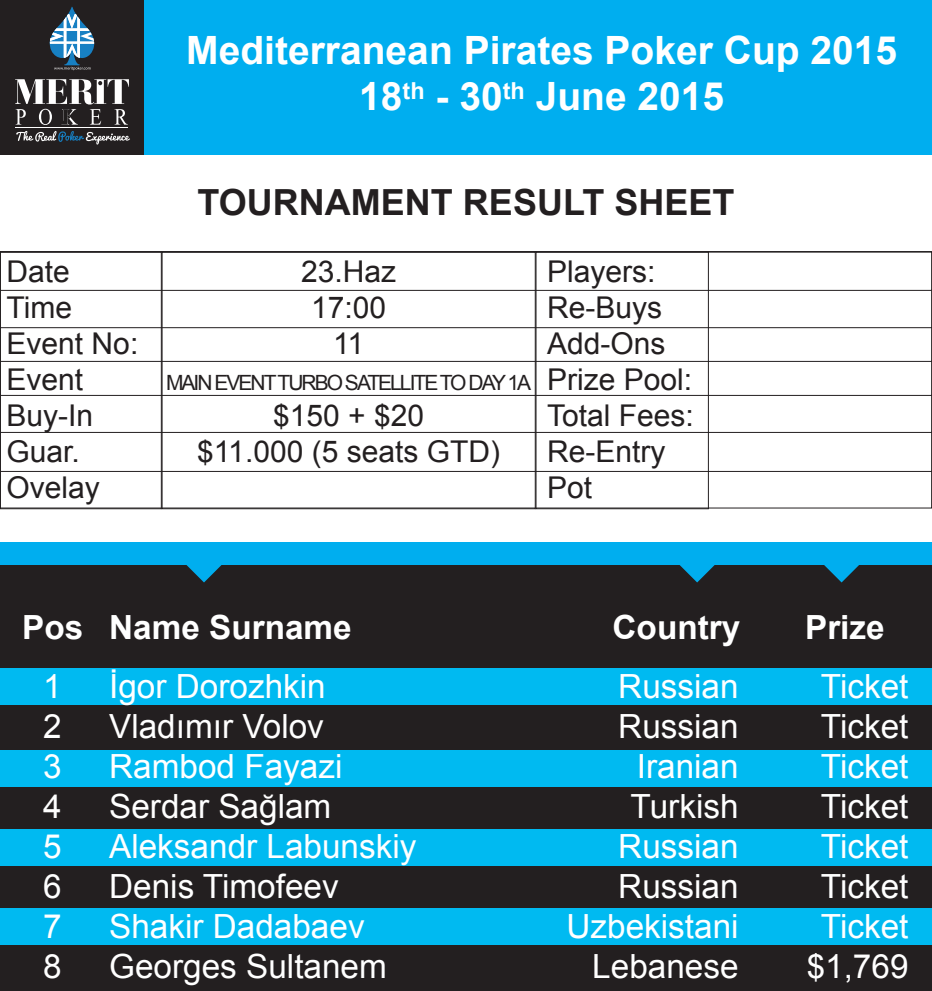
<style>
.page{position:relative;width:932px;height:991px;background:#fff}
.page>*{position:absolute;margin:0;border:0;box-sizing:border-box;transform-origin:0 0}
.t1{font:700 39px/46.8px "Arial";color:#fff;text-align:center}
.t2{font:700 36px "Arial";color:#231f20}
.t3{font:33.3px/39.9px "Arial";color:#fff;text-align:justify}
.t4{font:700 33.3px "Arial";color:#fff}
.t5{font:30px/36px "Arial";color:#231f20}
.t6{font:21px "Arial";letter-spacing:-.095em;color:#231f20}
</style>
<div class="page">
<div style="left:0;top:542px;width:932px;height:24px;background:#00aeef"></div>
<div style="left:0;top:0;width:932px;height:155px;background:#00aeef"></div>
<div style="left:0;top:0;width:144px;height:155px;background:#231f20"></div>
<div style="left:0;top:252px;width:932px;height:76px;border:1px solid #231f20"></div>
<div style="left:0;top:252px;width:932px;height:39px;border:1px solid #231f20"></div>
<div style="left:0;top:252px;width:162px;height:257px;border:1px solid #231f20"></div>
<div style="left:162px;top:252px;width:374px;height:257px;border:1px solid #231f20"></div>
<div style="left:536px;top:252px;width:173px;height:257px;border:1px solid #231f20"></div>
<div style="left:0;top:565px;width:932px;height:426px;background:#231f20"></div>
<div style="left:0;top:668px;width:932px;height:37px;background:#00baf1"></div>
<div style="left:0;top:750px;width:932px;height:37px;background:#00baf1"></div>
<div style="left:0;top:829px;width:932px;height:37px;background:#00baf1"></div>
<div style="left:0;top:908px;width:932px;height:37px;background:#00baf1"></div>
<svg style="left:186px;top:565px;width:36px;height:17px"></svg>
<svg style="left:824px;top:565px;width:35px;height:17px"></svg>
<svg style="left:679px;top:565px;width:36px;height:17px"></svg>
<svg style="left:49px;top:7px;width:46px;height:63px"></svg>
<svg style="left:16px;top:131px;width:114px;height:14px"></svg>
<hr style="left:16px;top:127px;width:112px;height:1px;background:#fff">
<svg style="left:15px;top:79px;width:114px;height:46px"></svg>
<p class="t1" style="left:186px;top:28px;width:712px">Mediterranean Pirates Poker Cup 2015<br>18<sup>th</sup> - 30<sup>th</sup> June 2015</p>
<p class="t2" style="left:198px;top:178px;width:538px">TOURNAMENT RESULT SHEET</p>
<p class="t5" style="left:7px;top:254px;width:133px">Date<br>Time<br>Event No:<br>Event<br>Buy-In<br>Guar.<br>Ovelay</p>
<p class="t5" style="left:301px;top:254px;width:97px;text-align:center">23.Haz<br>17:00<br>11</p>
<p class="t6" style="left:166px;top:369px;width:367px">MAIN EVENTTURBO SATELLITE TO DAY 1A</p>
<p class="t5" style="left:197px;top:398px;width:304px;text-align:center">$150 + $20<br>$11.000 (5 seats GTD)</p>
<p class="t5" style="left:547px;top:254px;width:148px">Players:<br>Re-Buys<br>Add-Ons<br>Prize Pool:<br>Total Fees:<br>Re-Entry<br>Pot</p>
<p class="t4" style="left:22px;top:605px;width:331px">Pos Name Surname</p>
<p class="t3" style="left:43px;top:667px;width:20px">1<br>2<br>3<br>4<br>5<br>6<br>7<br>8</p>
<p class="t3" style="left:109px;top:667px;width:309px;text-align:left">İgor Dorozhkin<br>Vladımır Volov<br>Rambod Fayazi<br>Serdar Sağlam<br>Aleksandr Labunskiy<br>Denis Timofeev<br>Shakir Dadabaev<br>Georges Sultanem</p>
<p class="t4" style="left:612px;top:605px;width:129px">Country</p>
<p class="t3" style="left:566px;top:667px;width:174px;text-align:right">Russian<br>Russian<br>Iranian<br>Turkish<br>Russian<br>Russian<br>Uzbekistani<br>Lebanese</p>
<p class="t4" style="left:805px;top:605px;width:81px">Prize</p>
<p class="t3" style="left:806px;top:667px;width:103px;text-align:center">Ticket<br>Ticket<br>Ticket<br>Ticket<br>Ticket<br>Ticket<br>Ticket $1,769</p>
</div>
